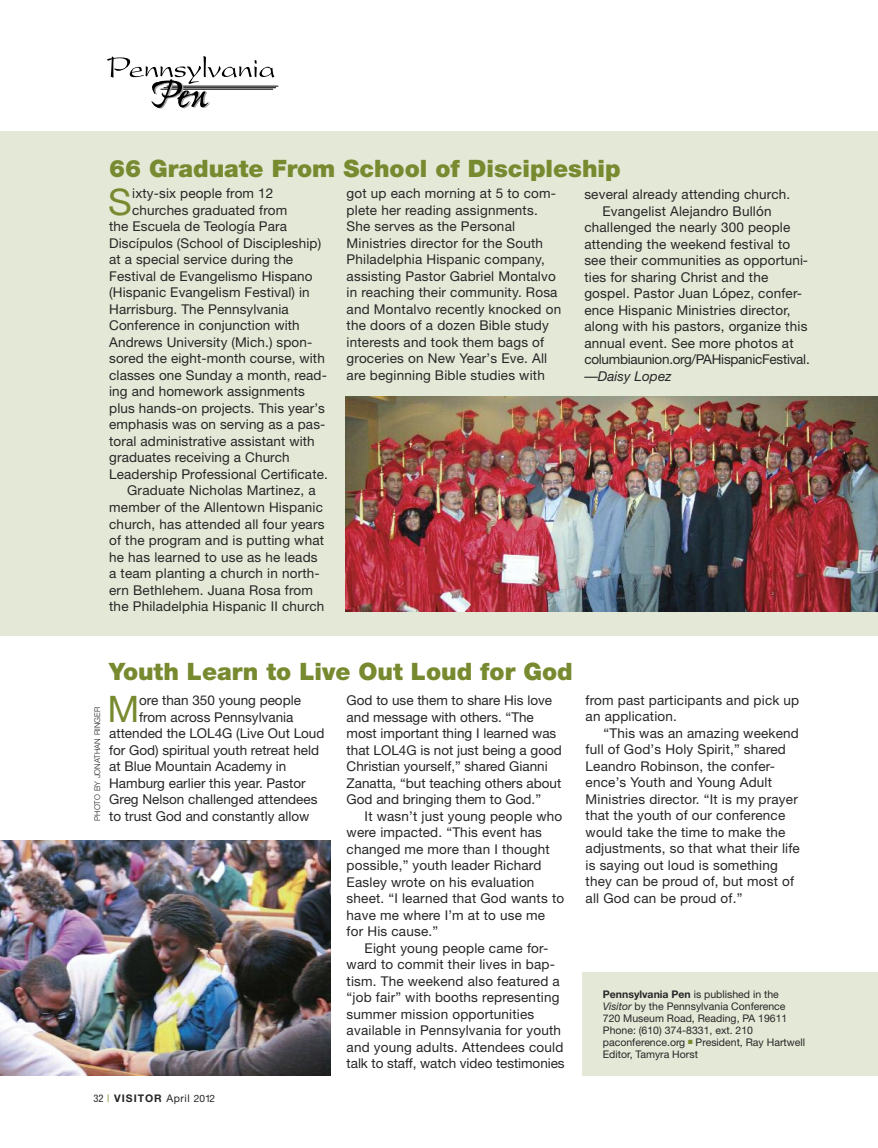
<style>
.page{position:relative;width:878px;height:1148px;background:#fff}
.page>*{position:absolute;margin:0;border:0;box-sizing:border-box;transform-origin:0 0}
.t1{font:36.6px "Helvetica Neue";color:#778a30}
.t2{font:900 24px "Helvetica Neue";color:#778a30}
.t3{font:13.5px/16.5px "Helvetica Neue";letter-spacing:.015em;color:#272627}
.t4{font:13.5px "Helvetica Neue";letter-spacing:-.02em;color:#272627}
.t5{font:italic 13.5px "Helvetica Neue";letter-spacing:.005em;color:#272627}
.t6{font:10.5px/12px "Helvetica Neue";color:#272627}
.t7{font:700 10.5px "Helvetica Neue";letter-spacing:.1em;color:#272627}
.t8{font:300 7.8px "Helvetica Neue";color:#272627}
.s1{font-style:normal}
.s2{font-weight:400;font-stretch:condensed}
.s3{font-weight:400;font-stretch:condensed;color:#778a30}
.s4{font-weight:400}
.s5{font-weight:400;font-size:10.2px}
.s6{font-weight:700}
.s7{font-style:italic}
.s8{color:#778a30}
</style>
<div class="page">
<div style="left:0;top:132px;width:878px;height:504px;background:#e4e8d6"></div>
<div style="left:583px;top:972px;width:294px;height:103px;background:#e4e8d6"></div>
<hr style="left:167px;top:86px;width:111px;height:1px;background:#000">
<hr style="left:163px;top:87px;width:113px;height:1px;background:#000">
<svg style="left:107px;top:56px;width:167px;height:53px"></svg>
<img style="left:0;top:840px;width:330px;height:235px">
<img style="left:346px;top:396px;width:532px;height:215px">
<h2 class="t2" style="left:109px;top:160px;width:513px">66 Graduate From School of Discipleship</h2>
<h1 class="t1" style="left:108px;top:189px;width:25px">S</h1>
<p class="t3" style="left:132px;top:187px;width:142px">ixty-six people from 12</p>
<p class="t3" style="left:132px;top:203px;width:156px">churches graduated from</p>
<p class="t3" style="left:109px;top:220px;width:179px">the Escuela de Teología Para</p>
<p class="t3" style="left:109px;top:236px;width:213px">Discípulos (School of Discipleship)</p>
<p class="t3" style="left:109px;top:253px;width:185px">at a special service during the</p>
<p class="t3" style="left:109px;top:269px;width:205px">Festival de Evangelismo Hispano</p>
<p class="t3" style="left:109px;top:286px;width:202px">(Hispanic Evangelism Festival) in</p>
<p class="t3" style="left:109px;top:302px;width:181px">Harrisburg. The Pennsylvania</p>
<p class="t3" style="left:109px;top:319px;width:192px">Conference in conjunction with</p>
<p class="t3" style="left:109px;top:335px;width:205px">Andrews University (Mich.) spon-</p>
<p class="t3" style="left:109px;top:352px;width:217px">sored the eight-month course, with</p>
<p class="t3" style="left:109px;top:368px;width:219px">classes one Sunday a month, read-</p>
<p class="t3" style="left:109px;top:385px;width:197px">ing and homework assignments</p>
<p class="t3" style="left:109px;top:401px;width:217px">plus hands-on projects. This year’s</p>
<p class="t3" style="left:109px;top:418px;width:218px">emphasis was on serving as a pas-</p>
<p class="t3" style="left:109px;top:434px;width:207px">toral administrative assistant with</p>
<p class="t3" style="left:109px;top:451px;width:182px">graduates receiving a Church</p>
<p class="t3" style="left:109px;top:467px;width:220px">Leadership Professional Certificate.</p>
<p class="t3" style="left:127px;top:484px;width:190px">Graduate Nicholas Martinez, a</p>
<p class="t3" style="left:109px;top:500px;width:215px">member of the Allentown Hispanic</p>
<p class="t3" style="left:109px;top:517px;width:217px">church, has attended all four years</p>
<p class="t3" style="left:109px;top:533px;width:216px">of the program and is putting what</p>
<p class="t3" style="left:109px;top:550px;width:210px">he has learned to use as he leads</p>
<p class="t3" style="left:109px;top:566px;width:212px">a team planting a church in north-</p>
<p class="t3" style="left:109px;top:583px;width:205px">ern Bethlehem. Juana Rosa from</p>
<p class="t3" style="left:109px;top:599px;width:217px">the Philadelphia Hispanic II church</p>
<p class="t3" style="left:346px;top:187px;width:216px">got up each morning at 5 to com&shy;plete her reading assignments.<br>She serves as the Personal<br>Ministries director for the South<br>Philadelphia Hispanic company, assisting Pastor Gabriel Montalvo in reaching their community. Rosa and Montalvo recently knocked on the doors of a dozen Bible study interests and took them bags of groceries on New Year’s Eve. All are beginning Bible studies with</p>
<p class="t3" style="left:584px;top:187px;width:207px">several already attending church.</p>
<p class="t3" style="left:602px;top:204px;width:171px">Evangelist Alejandro Bullón</p>
<p class="t3" style="left:584px;top:220px;width:207px">challenged the nearly 300 people</p>
<p class="t3" style="left:584px;top:237px;width:207px">attending the weekend festival to</p>
<p class="t3" style="left:584px;top:253px;width:225px">see their communities as opportuni-</p>
<p class="t3" style="left:584px;top:270px;width:185px">ties for sharing Christ and the</p>
<p class="t3" style="left:584px;top:286px;width:219px">gospel. Pastor Juan López, confer-</p>
<p class="t3" style="left:584px;top:303px;width:208px">ence Hispanic Ministries director,</p>
<p class="t3" style="left:584px;top:319px;width:224px">along with his pastors, organize this</p>
<p class="t3" style="left:584px;top:336px;width:211px">annual event. See more photos at</p>
<p class="t4" style="left:584px;top:355px;width:227px">columbiaunion.org/PAHispanicFestival.</p>
<p class="t5" style="left:584px;top:371px;width:88px"><span class="s1">—</span>Daisy Lopez</p>
<p class="t8" style="left:92px;top:821px;width:115px;rotate:-90deg">photo by jonathan ringer</p>
<h2 class="t2" style="left:109px;top:663px;width:465px">Youth Learn to Live Out Loud for God</h2>
<h1 class="t1" style="left:107px;top:695px;width:33px">M</h1>
<p class="t3" style="left:139px;top:693px;width:163px">ore than 350 young people</p>
<p class="t3" style="left:139px;top:710px;width:156px">from across Pennsylvania</p>
<p class="t3" style="left:109px;top:726px;width:217px">attended the LOL4G (Live Out Loud</p>
<p class="t3" style="left:109px;top:743px;width:211px">for God) spiritual youth retreat held</p>
<p class="t3" style="left:109px;top:759px;width:179px">at Blue Mountain Academy in</p>
<p class="t3" style="left:109px;top:776px;width:198px">Hamburg earlier this year. Pastor</p>
<p class="t3" style="left:109px;top:792px;width:210px">Greg Nelson challenged attendees</p>
<p class="t3" style="left:109px;top:809px;width:202px">to trust God and constantly allow</p>
<p class="t3" style="left:346px;top:693px;width:217px">God to use them to share His love and message with others. “The most important thing I learned was that LOL4G is not just being a good<br>Christian yourself,” shared Gianni<br>Zanatta, “but teaching others about<br>God and bringing them to God.”</p>
<p class="t3" style="left:346px;top:809px;width:219px;text-indent:18px">It wasn’t just young people who were impacted. “This event has changed me more than I thought possible,” youth leader Richard<br>Easley wrote on his evaluation sheet. “I learned that God wants to have me where I’m at to use me for His cause.”</p>
<p class="t3" style="left:346px;top:941px;width:219px;text-indent:18px">Eight young people came for&shy;ward to commit their lives in bap&shy;tism. The weekend also featured a “job fair” with booths representing summer mission opportunities available in Pennsylvania for youth and young adults. Attendees could talk to staff, watch video testimonies</p>
<p class="t7" style="left:93px;top:1094px;width:123px"><span class="s2">32</span> <span class="s3">|</span> VISITOR <span class="s4">April</span> <span class="s5">2012</span></p>
<p class="t3" style="left:585px;top:693px;width:215px">from past participants and pick up an application.</p>
<p class="t3" style="left:585px;top:726px;width:216px;text-indent:18px">“This was an amazing weekend full of God’s Holy Spirit,” shared<br>Leandro Robinson, the confer&shy;ence’s Youth and Young Adult<br>Ministries director. “It is my prayer that the youth of our conference would take the time to make the adjustments, so that what their life is saying out loud is something they can be proud of, but most of all God can be proud of.”</p>
<p class="t6" style="left:603px;top:989px;width:204px"><span class="s6">Pennsylvania Pen</span> is published in the <span class="s7">Visitor</span> by the Pennsylvania Conference 720 Museum Road, Reading, PA 19611<br>Phone: (610) 374-8331, ext. 210 paconference.org <span class="s8">■</span> President, Ray Hartwell Editor, Tamyra Horst</p>
</div>
